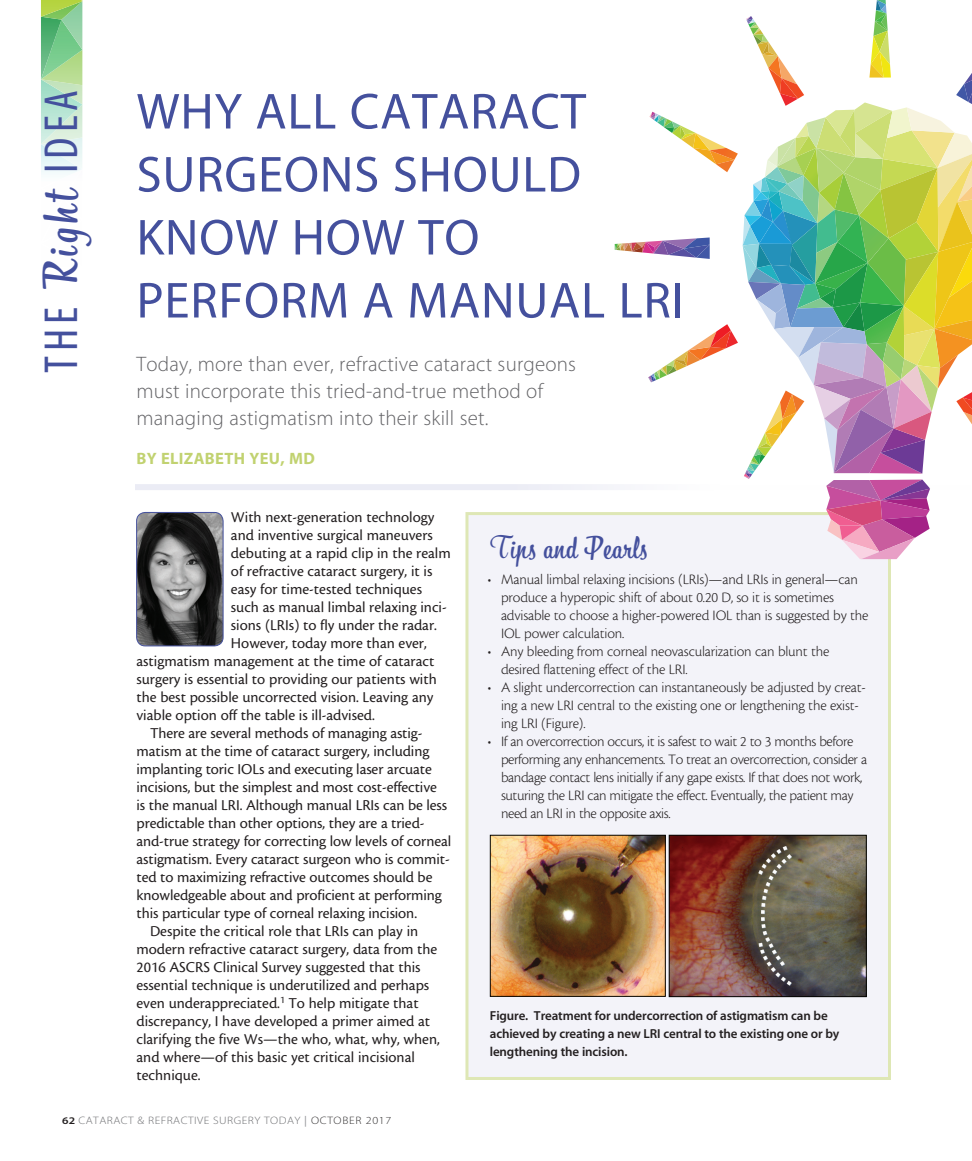
<style>
.page{position:relative;width:972px;height:1161px;background:#fff}
.page>*{position:absolute;margin:0;border:0;box-sizing:border-box;transform-origin:0 0}
.headline{font:51px/63px "Myriad MM 400 600";letter-spacing:.015em;color:#44509d}
.t1{font:48px "Myriad MM 400 300";letter-spacing:.1em;color:#44509d}
.headline-2{font:30px "Bistro Script";letter-spacing:.03em;color:#44509d}
.deck{font:21px/27px "Myriad MM 215 600";letter-spacing:.01em;color:#636366}
.author{font:16.5px "Myriad MM 700 600";letter-spacing:.02em;color:#c1d270}
.body{font:15.75px/18px "Cronos MM 408 10";letter-spacing:-.005em;color:#231f20}
.body_first{font:15.75px "Cronos MM 408 10";color:#231f20}
.t2{font:15px/18px "Cronos MM 250 10";letter-spacing:-.01em;color:#231f20}
.t3{font:13.05px/18px "Myriad MM 565 600";letter-spacing:-.01em;color:#231f20}
.t4{font:10.8px "Myriad MM 215 600";letter-spacing:.04em;color:#6c6d70;scale:1.11 1}
.s1{font-family:"Bistro Script"}
.s2{font-family:"Myriad MM 565 600";font-size:10.2px;color:#231f20}
.s3{font-family:"Myriad MM 400 600";color:#939598}
.s4{color:#312f30}
.s5{font-family:"Grafolita Script";font-weight:500}
</style>
<div class="page">
<svg style="left:41px;top:0;width:41px;height:174px;background:#aeddb2"></svg>
<div style="left:135px;top:484px;width:836px;height:6px;background:#ebecf5"></div>
<img style="left:137px;top:512px;width:86px;height:134px">
<div style="left:136px;top:512px;width:87px;height:134px;border:1px solid #44509d;border-radius:9px"></div>
<div style="left:465px;top:512px;width:427px;height:568px;background:#f3f3f9"></div>
<svg style="left:615px;top:0;width:357px;height:559px"></svg>
<img style="left:492px;top:837px;width:172px;height:158px">
<div style="left:490px;top:835px;width:176px;height:162px;border:1px solid #040503"></div>
<img style="left:671px;top:837px;width:194px;height:158px">
<div style="left:669px;top:835px;width:198px;height:162px;border:1px solid #040503"></div>
<h2 class="t1" style="left:38px;top:373px;width:284px;rotate:-90deg">THE <span class="s1">Right</span> IDEA</h2>
<p class="headline" style="left:136px;top:83px;width:549px">WHY ALL CATARACT<br>SURGEONS SHOULD<br>KNOW HOW TO<br>PERFORM A MANUAL LRI</p>
<p class="deck" style="left:136px;top:351px;width:441px">Today, more than ever, refractive cataract surgeons must incorporate this tried-and-true method of managing astigmatism into their skill set.</p>
<p class="author" style="left:136px;top:450px;width:180px">BY ELIZABETH YEU, MD</p>
<p class="body_first" style="left:231px;top:509px;width:205px">With next-generation technology</p>
<p class="body_first" style="left:231px;top:527px;width:203px">and inventive surgical maneuvers</p>
<p class="body_first" style="left:231px;top:545px;width:221px">debuting at a rapid clip in the realm</p>
<p class="body_first" style="left:231px;top:563px;width:203px">of refractive cataract surgery, it is</p>
<p class="body_first" style="left:231px;top:581px;width:193px">easy for time-tested techniques</p>
<p class="body_first" style="left:231px;top:599px;width:217px">such as manual limbal relaxing inci-</p>
<p class="body_first" style="left:231px;top:617px;width:207px">sions (LRIs) to fly under the radar.</p>
<p class="body_first" style="left:231px;top:635px;width:197px">However, today more than ever,</p>
<p class="body_first" style="left:136px;top:653px;width:299px">astigmatism management at the time of cataract</p>
<p class="body_first" style="left:136px;top:671px;width:302px">surgery is essential to providing our patients with</p>
<p class="body_first" style="left:136px;top:689px;width:299px">the best possible uncorrected vision. Leaving any</p>
<p class="body_first" style="left:136px;top:707px;width:240px">viable option off the table is ill-advised.</p>
<p class="body" style="left:136px;top:724px;width:316px;text-indent:14px">There are several methods of managing astig&shy;matism at the time of cataract surgery, including implanting toric IOLs and executing laser arcuate incisions, but the simplest and most cost-effective<br>is the manual LRI. Although manual LRIs can be less predictable than other options, they are a tried&shy;and-true strategy for correcting low levels of corneal astigmatism. Every cataract surgeon who is commit&shy;ted to maximizing refractive outcomes should be knowledgeable about and proficient at performing this particular type of corneal relaxing incision.</p>
<p class="body" style="left:136px;top:922px;width:305px;text-indent:14px">Despite the critical role that LRIs can play in modern refractive cataract surgery, data from the 2016 ASCRS Clinical Survey suggested that this essential technique is underutilized and perhaps even underappreciated.<sup>1</sup> To help mitigate that discrepancy, I have developed a primer aimed at clarifying the five Ws—the who, what, why, when, and where—of this basic yet critical incisional technique.</p>
<p class="t4" style="left:62px;top:1115px;width:298px"><span class="s2">62</span> CATARACT &amp; REFRACTIVE SURGERY TODAY <span class="s3">|</span> <span class="s4">OCTOBER 2017</span></p>
<p class="headline-2" style="left:488px;top:529px;width:161px"><span class="s5">T</span>ips and Pearls</p>
<p class="t2" style="left:501px;top:571px;width:369px;text-indent:-14px">• Manual limbal relaxing incisions (LRIs)—and LRIs in general—can produce a hyperopic shift of about 0.20 D, so it is sometimes advisable to choose a higher-powered IOL than is suggested by the IOL power calculation.</p>
<p class="t2" style="left:501px;top:643px;width:330px;text-indent:-14px">• Any bleeding from corneal neovascularization can blunt the desired flattening effect of the LRI.</p>
<p class="t2" style="left:501px;top:679px;width:366px;text-indent:-14px">• A slight undercorrection can instantaneously be adjusted by creat&shy;ing a new LRI central to the existing one or lengthening the exist&shy;ing LRI (Figure).</p>
<p class="t2" style="left:501px;top:733px;width:368px;text-indent:-14px">• If an overcorrection occurs, it is safest to wait 2 to 3 months before performing any enhancements. To treat an overcorrection, consider a bandage contact lens initially if any gape exists. If that does not work, suturing the LRI can mitigate the effect. Eventually, the patient may need an LRI in the opposite axis.</p>
<p class="t3" style="left:490px;top:1007px;width:351px">Figure. Treatment for undercorrection of astigmatism can be achieved by creating a new LRI central to the existing one or by lengthening the incision.</p>
</div>
